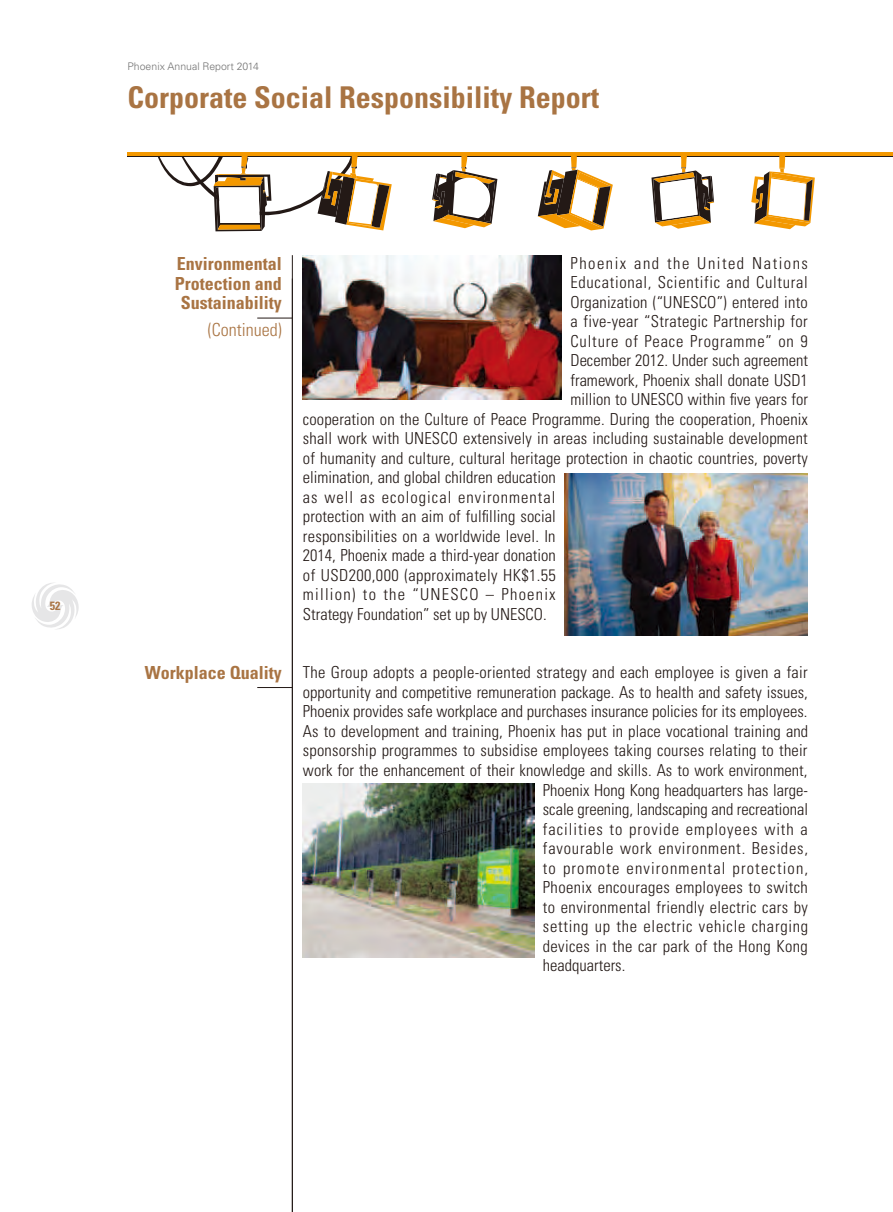
<style>
.page{position:relative;width:893px;height:1212px;background:#fff}
.page>*{position:absolute;margin:0;border:0;box-sizing:border-box;transform-origin:0 0}
.t1{font:700 condensed 30px "Univers LT Std";color:#a97443}
.t2{font:700 condensed 18px/19.5px "Univers LT Std";color:#a97443;text-align:center}
.t3{font:300 condensed 18px "Univers LT Std";color:#a97443}
.t4{font:300 condensed 16.5px "Univers LT Std";letter-spacing:.01em;color:#231916}
.t5{font:300 condensed 16.5px "Univers LT Std";letter-spacing:.045em;color:#231916}
.t6{font:300 condensed 16.5px "Univers LT Std";letter-spacing:.06em;color:#231916}
.t7{font:300 condensed 16.5px "Univers LT Std";letter-spacing:.05em;color:#231916}
.t8{font:300 condensed 16.5px "Univers LT Std";letter-spacing:.07em;color:#231916}
.t9{font:300 condensed 16.5px "Univers LT Std";letter-spacing:.075em;color:#231916}
.t10{font:300 condensed 16.5px "Univers LT Std";letter-spacing:.09em;color:#231916}
.t11{font:700 condensed 12px "Univers LT Std";color:#a97443}
.t12{font:300 10.5px "Univers LT Std";color:#727272}
</style>
<div class="page">
<svg style="left:32px;top:583px;width:47px;height:46px"></svg>
<hr style="left:292px;top:255px;width:1px;height:957px;background:#231916">
<hr style="left:128px;top:154px;width:765px;height:3px;background:#231916">
<svg style="left:651px;top:156px;width:63px;height:73px"></svg>
<svg style="left:751px;top:156px;width:64px;height:73px"></svg>
<svg style="left:538px;top:156px;width:75px;height:74px"></svg>
<svg style="left:158px;top:156px;width:234px;height:75px"></svg>
<svg style="left:432px;top:156px;width:65px;height:72px"></svg>
<hr style="left:128px;top:152px;width:765px;height:4px;background:#f39800">
<hr style="left:257px;top:687px;width:35px;height:1px;background:#231916">
<img style="left:303px;top:255px;width:259px;height:145px">
<img style="left:564px;top:473px;width:244px;height:163px">
<img style="left:303px;top:783px;width:231px;height:174px">
<hr style="left:257px;top:318px;width:35px;height:1px;background:#231916">
<p class="t11" style="left:50px;top:598px;width:12px">52</p>
<p class="t12" style="left:128px;top:60px;width:133px">Phoenix Annual Report 2014</p>
<h1 class="t1" style="left:128px;top:79px;width:473px">Corporate Social Responsibility Report</h1>
<p class="t2" style="left:175px;top:254px;width:109px">Environmental<br>Protection and<br>Sustainability</p>
<p class="t3" style="left:208px;top:319px;width:75px">(Continued)</p>
<p class="t2" style="left:145px;top:662px;width:138px">Workplace Quality</p>
<p class="t10" style="left:570px;top:253px;width:239px">Phoenix and the United Nations</p>
<p class="t5" style="left:570px;top:273px;width:239px">Educational, Scientific and Cultural</p>
<p class="t4" style="left:570px;top:292px;width:239px">Organization (“UNESCO”) entered into</p>
<p class="t4" style="left:570px;top:312px;width:239px">a five-year “Strategic Partnership for</p>
<p class="t7" style="left:570px;top:331px;width:239px">Culture of Peace Programme” on 9</p>
<p class="t4" style="left:570px;top:351px;width:239px">December 2012. Under such agreement</p>
<p class="t4" style="left:570px;top:370px;width:239px">framework, Phoenix shall donate USD1</p>
<p class="t4" style="left:570px;top:390px;width:239px">million to UNESCO within five years for</p>
<p class="t4" style="left:303px;top:409px;width:506px">cooperation on the Culture of Peace Programme. During the cooperation, Phoenix</p>
<p class="t4" style="left:303px;top:429px;width:506px">shall work with UNESCO extensively in areas including sustainable development</p>
<p class="t4" style="left:303px;top:448px;width:506px">of humanity and culture, cultural heritage protection in chaotic countries, poverty</p>
<p class="t4" style="left:303px;top:468px;width:254px">elimination, and global children education</p>
<p class="t6" style="left:303px;top:487px;width:254px">as well as ecological environmental</p>
<p class="t4" style="left:303px;top:507px;width:254px">protection with an aim of fulfilling social</p>
<p class="t4" style="left:303px;top:526px;width:254px">responsibilities on a worldwide level. In</p>
<p class="t4" style="left:303px;top:546px;width:254px">2014, Phoenix made a third-year donation</p>
<p class="t4" style="left:303px;top:565px;width:254px">of USD200,000 (approximately HK$1.55</p>
<p class="t9" style="left:303px;top:585px;width:254px">million) to the “UNESCO – Phoenix</p>
<p class="t4" style="left:303px;top:604px;width:245px">Strategy Foundation” set up by UNESCO.</p>
<p class="t4" style="left:303px;top:663px;width:506px">The Group adopts a people-oriented strategy and each employee is given a fair</p>
<p class="t4" style="left:303px;top:682px;width:506px">opportunity and competitive remuneration package. As to health and safety issues,</p>
<p class="t4" style="left:303px;top:702px;width:506px">Phoenix provides safe workplace and purchases insurance policies for its employees.</p>
<p class="t4" style="left:303px;top:721px;width:507px">As to development and training, Phoenix has put in place vocational training and</p>
<p class="t4" style="left:303px;top:741px;width:506px">sponsorship programmes to subsidise employees taking courses relating to their</p>
<p class="t4" style="left:303px;top:760px;width:506px">work for the enhancement of their knowledge and skills. As to work environment,</p>
<p class="t4" style="left:543px;top:780px;width:266px">Phoenix Hong Kong headquarters has large-</p>
<p class="t4" style="left:543px;top:799px;width:267px">scale greening, landscaping and recreational</p>
<p class="t6" style="left:543px;top:819px;width:266px">facilities to provide employees with a</p>
<p class="t7" style="left:543px;top:838px;width:267px">favourable work environment. Besides,</p>
<p class="t8" style="left:543px;top:858px;width:267px">to promote environmental protection,</p>
<p class="t4" style="left:543px;top:877px;width:267px">Phoenix encourages employees to switch</p>
<p class="t4" style="left:543px;top:897px;width:267px">to environmental friendly electric cars by</p>
<p class="t5" style="left:543px;top:916px;width:267px">setting up the electric vehicle charging</p>
<p class="t4" style="left:543px;top:936px;width:266px">devices in the car park of the Hong Kong</p>
<p class="t4" style="left:543px;top:955px;width:84px">headquarters.</p>
</div>
